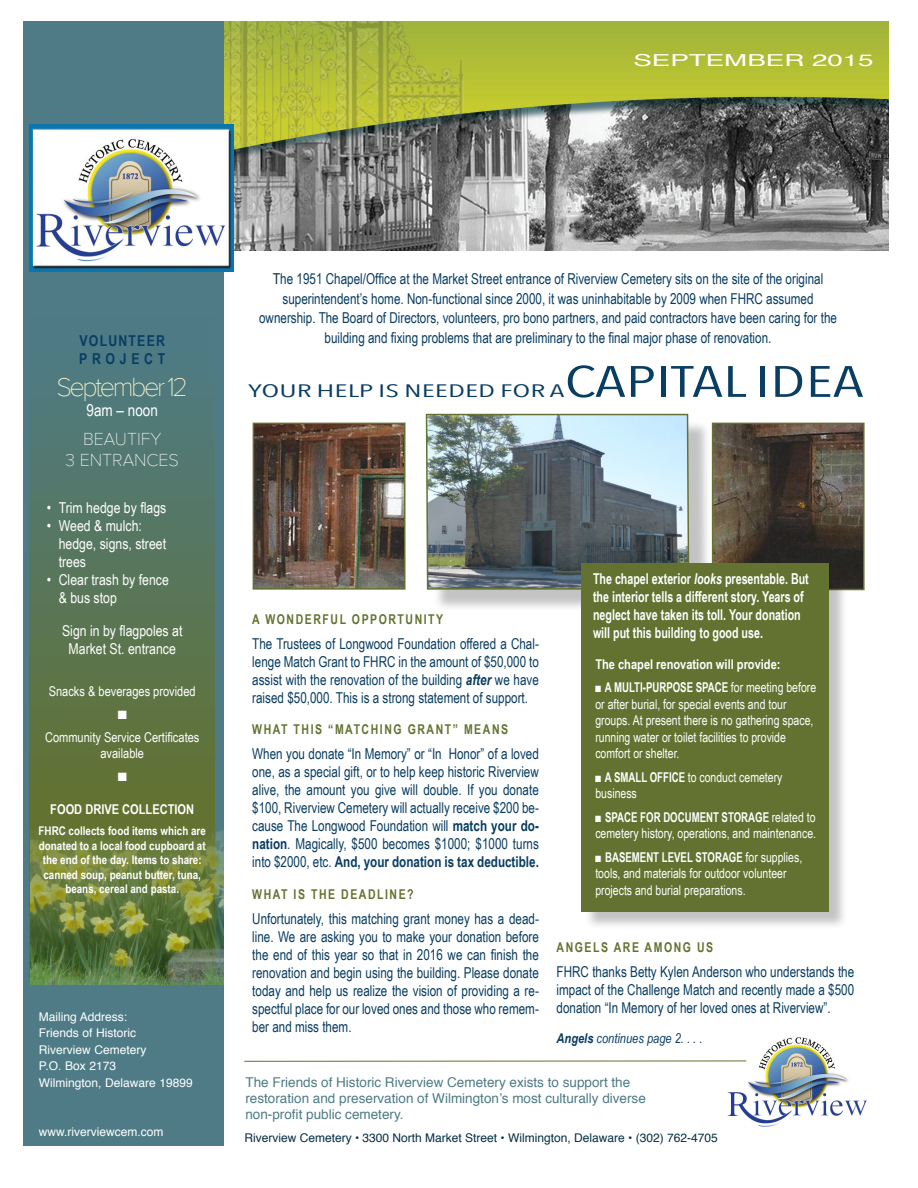
<style>
.page{position:relative;width:918px;height:1188px;background:#fff}
.page>*{position:absolute;margin:0;border:0;box-sizing:border-box;transform-origin:0 0}
.t1{font:43.5px "Avenir Next Condensed";color:#093d62;scale:1.51 1}
.t2{font:100 27px "Proxima Nova T";letter-spacing:-.09em;color:#fbf9ce}
.t3{font:18px "Avenir Next Condensed";color:#093d62;scale:1.75 1}
.t4{font:100 18px/21.6px "Proxima Nova T";color:#fff;text-align:center}
.t5{font:16.5px "Helvetica";color:#fff;scale:1.68 1}
.t6{font:16.5px "Arial Narrow";color:#fff}
.t7{font:15px/18px "Arial Narrow";color:#093d62;text-align:justify;scale:.95 1}
.t8{font:700 15px/18px "Arial Narrow";color:#fff;scale:.87 1}
.t9{font:15px/18px "Arial Narrow";color:#fff}
.t10{font:700 15px "Arial Narrow";letter-spacing:.08em;color:#093d62}
.t11{font:700 15px "Arial Narrow";letter-spacing:.31em;color:#093d62}
.t12{font:13.5px/16.5px "Arial Narrow";color:#fff;scale:.95 1}
.t13{font:13.5px/16.2px "Helvetica";color:#4e7b86}
.t14{font:700 13.5px "Arial Narrow";letter-spacing:.12em;color:#637230;scale:.95 1}
.t15{font:13.5px/16.2px "Arial Narrow";color:#fff;text-align:center}
.t16{font:700 13.5px "Arial Narrow";color:#fff}
.t17{font:italic 13.5px "Arial Narrow";color:#093d62}
.t18{font:700 12px/14.4px "Arial Narrow";color:#fff;text-align:center}
.t19{font:12px "Helvetica";color:#fff}
.t20{font:12px "Helvetica";color:#052f45}
.t21{font:12px "Zapf Dingbats ITC";color:#fff}
.s1{color:#052f45}
.s2{font-weight:700;font-style:italic}
.s3{font-weight:700}
.s4{font-style:italic}
</style>
<div class="page">
<div style="left:432px;top:420px;width:280px;height:192px;background:#231f20;opacity:.27"></div>
<img style="left:425px;top:413px;width:265px;height:177px">
<img style="left:224px;top:22px;width:665px;height:228px">
<div style="left:23px;top:22px;width:201px;height:1124px;background:#4e7b86"></div>
<img style="left:726px;top:1037px;width:141px;height:90px">
<svg style="left:29px;top:398px;width:185px;height:581px;background:#597553"></svg>
<img style="left:31px;top:830px;width:193px;height:154px">
<img style="left:30px;top:125px;width:203px;height:146px">
<hr style="left:244px;top:1061px;width:502px;height:1px;background:#637230">
<img style="left:715px;top:426px;width:147px;height:161px">
<div style="left:712px;top:423px;width:153px;height:167px;border:2px solid #637230"></div>
<img style="left:256px;top:426px;width:146px;height:161px">
<div style="left:253px;top:423px;width:152px;height:167px;border:2px solid #637230"></div>
<div style="left:584px;top:565px;width:264px;height:366px;background:#231f20;opacity:.27"></div>
<div style="left:582px;top:563px;width:247px;height:349px;background:#637230"></div>
<p class="t5" style="left:633px;top:48px;width:145px">SEPTEMBER 2015</p>
<p class="t10" style="left:80px;top:329px;width:87px">VOLUNTEER</p>
<p class="t11" style="left:79px;top:347px;width:87px">PROJECT</p>
<p class="t2" style="left:57px;top:372px;width:133px">September 12</p>
<p class="t6" style="left:87px;top:398px;width:73px">9am – noon</p>
<p class="t4" style="left:66px;top:428px;width:115px">BEAUTIFY<br>3 ENTRANCES</p>
<p class="t9" style="left:47px;top:499px;width:121px">• Trim hedge by flags</p>
<p class="t9" style="left:59px;top:517px;width:109px;text-indent:-12px">• Weed &amp; mulch: hedge, signs, street trees</p>
<p class="t9" style="left:59px;top:571px;width:112px;text-indent:-12px">• Clear trash by fence &amp; bus stop</p>
<p class="t9" style="left:62px;top:622px;width:122px;text-align:center">Sign in by flagpoles at<br>Market St. entrance</p>
<p class="t15" style="left:49px;top:682px;width:149px">Snacks &amp; beverages provided</p>
<p class="t21" style="left:118px;top:709px;width:11px">■</p>
<p class="t15" style="left:45px;top:729px;width:156px">Community Service Certificates available</p>
<p class="t21" style="left:118px;top:772px;width:11px">■</p>
<p class="t16" style="left:50px;top:799px;width:145px">FOOD DRIVE COLLECTION</p>
<p class="t18" style="left:39px;top:823px;width:169px">FHRC collects food items which are donated to a local food cupboard at the end of the day. Items to share: canned soup, peanut butter, tuna, beans, cereal and pasta.</p>
<p class="t19" style="left:39px;top:1007px;width:90px">Mailing Address:</p>
<p class="t19" style="left:39px;top:1024px;width:99px">Friends of Historic</p>
<p class="t19" style="left:39px;top:1040px;width:109px">Riverview Cemetery</p>
<p class="t19" style="left:39px;top:1057px;width:79px">P.O. Box 2173</p>
<p class="t19" style="left:39px;top:1073px;width:156px">Wilmington, Delaware 19899</p>
<p class="t19" style="left:39px;top:1123px;width:126px">www.riverviewcem.com</p>
<p class="t7" style="left:259px;top:269px;width:610px;line-height:19.5px;text-align:center"><span class="s1">T</span>he 1951 Chapel/Office at the Market Street entrance of Riverview Cemetery sits on the site of the original superintendent’s home. Non-functional since 2000, it was uninhabitable by 2009 when FHRC assumed ownership. The Board of Directors, volunteers, pro bono partners, and paid contractors have been caring for the building and fixing problems that are preliminary to the final major phase of renovation.</p>
<p class="t3" style="left:248px;top:375px;width:182px">YOUR HELP IS NEEDED FOR A</p>
<p class="t1" style="left:564px;top:344px;width:200px">CAPITAL IDEA</p>
<p class="t14" style="left:252px;top:609px;width:203px">A WONDERFUL OPPORTUNITY</p>
<p class="t7" style="left:252px;top:634px;width:303px">The Trustees of Longwood Foundation offered a Chal&shy;lenge Match Grant to FHRC in the amount of $50,000 to assist with the renovation of the building <span class="s2">after</span> we have raised $50,000. This is a strong statement of support.</p>
<p class="t14" style="left:252px;top:719px;width:271px">WHAT THIS “MATCHING GRANT” MEANS</p>
<p class="t7" style="left:252px;top:744px;width:303px">When you donate “In Memory” or “In Honor” of a loved one, as a special gift, or to help keep historic Riverview alive, the amount you give will double. If you donate $100, Riverview Cemetery will actually receive $200 be&shy;cause The Longwood Foundation will <span class="s3">match your do&shy;nation</span>. Magically, $500 becomes $1000; $1000 turns into $2000, etc. <span class="s3">And, your donation is tax deductible.</span></p>
<p class="t14" style="left:252px;top:884px;width:171px">WHAT IS THE DEADLINE?</p>
<p class="t7" style="left:252px;top:909px;width:303px">Unfortunately, this matching grant money has a dead&shy;line. We are asking you to make your donation before the end of this year so that in 2016 we can finish the renovation and begin using the building. Please donate today and help us realize the vision of providing a re&shy;spectful place for our loved ones and those who remem&shy;ber and miss them.</p>
<p class="t8" style="left:593px;top:569px;width:250px">The chapel exterior <span class="s4">looks</span> presentable. But the interior tells a different story. Years of neglect have taken its toll. Your donation will put this building to good use.</p>
<p class="t16" style="left:595px;top:654px;width:187px">The chapel renovation will provide:</p>
<p class="t12" style="left:595px;top:679px;width:234px"><span class="s3">■ A MULTI-PURPOSE SPACE</span> for meeting before or after burial, for special events and tour groups. At present there is no gathering space, running water or toilet facilities to provide comfort or shelter.</p>
<p class="t12" style="left:595px;top:768px;width:198px"><span class="s3">■ A SMALL OFFICE</span> to conduct cemetery business</p>
<p class="t12" style="left:595px;top:808px;width:234px"><span class="s3">■ SPACE FOR DOCUMENT STORAGE</span> related to cemetery history, operations, and maintenance.</p>
<p class="t12" style="left:595px;top:848px;width:219px"><span class="s3">■ BASEMENT LEVEL STORAGE</span> for supplies, tools, and materials for outdoor volunteer projects and burial preparations.</p>
<p class="t14" style="left:557px;top:937px;width:166px">ANGELS ARE AMONG US</p>
<p class="t7" style="left:557px;top:962px;width:315px">FHRC thanks Betty Kylen Anderson who understands the impact of the Challenge Match and recently made a $500 donation “In Memory of her loved ones at Riverview”.</p>
<p class="t17" style="left:557px;top:1029px;width:147px"><span class="s3">Angels</span> continues page 2. . . .</p>
<p class="t13" style="left:245px;top:1074px;width:402px">The Friends of Historic Riverview Cemetery exists to support the restoration and preservation of Wilmington’s most culturally diverse non-profit public cemetery.</p>
<p class="t20" style="left:244px;top:1129px;width:475px">Riverview Cemetery • 3300 North Market Street • Wilmington, Delaware • (302) 762-4705</p>
</div>
